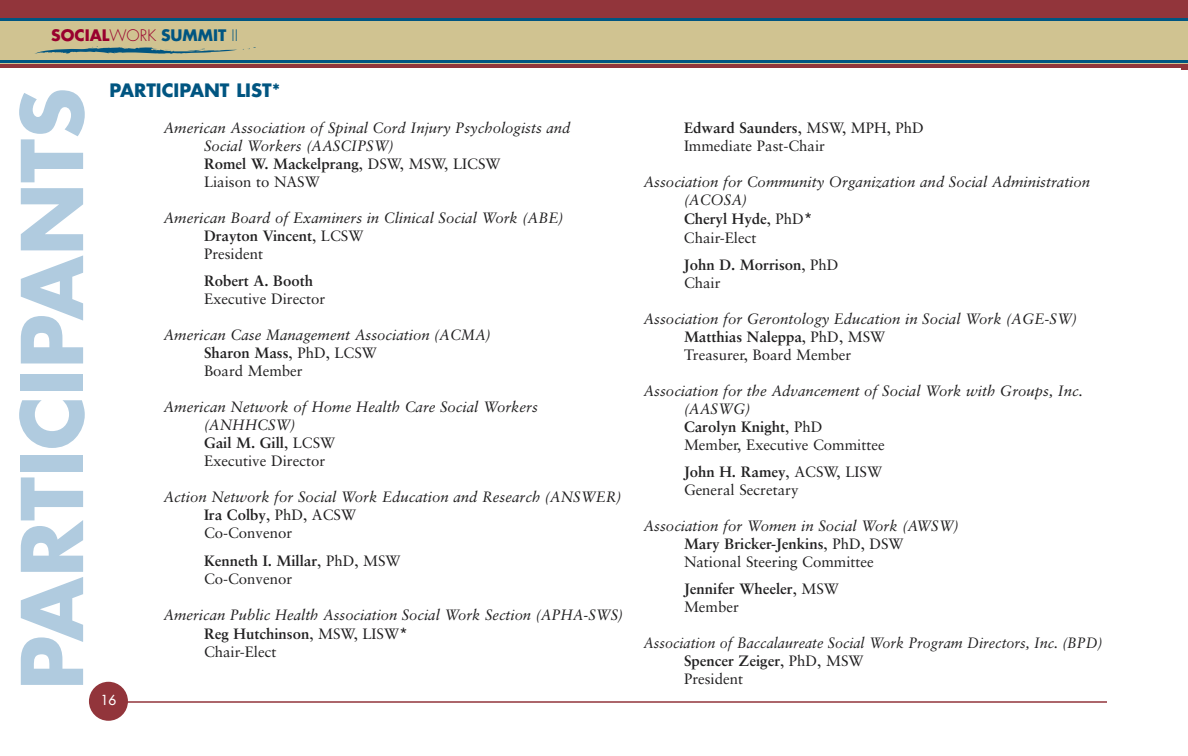
<style>
.page{position:relative;width:1188px;height:756px;background:#fff}
.page>*{position:absolute;margin:0;border:0;box-sizing:border-box;transform-origin:0 0}
.t1{font:700 82.65px "Futura";color:#b0cbdf}
.t2{font:700 18px "Futura";color:#005581}
.t3{font:700 15.45px "Futura";color:#99002e}
.t4{font:italic 15px/18px "Sabon";color:#201f20}
.t5{font:15px/18px "Sabon";color:#201f20}
.t6{font:italic 15px/18px "Sabon";color:#201f20;scale:.96 1}
.t7{font:700 15px/18px "Sabon";color:#201f20}
.t8{font:13.5px "Futura";color:#fff}
.s1{font-weight:300}
.s2{color:#005581}
.s3{font-weight:300;color:#005581}
.s4{font-weight:700;font-style:normal}
.s5{font-style:normal}
.s6{font-weight:700}
.s7{font-family:"Futura";font-style:normal}
.s8{font-weight:400}
</style>
<div class="page">
<div style="left:1181px;top:0;width:7px;height:69px;background:#92353b"></div>
<hr style="left:108px;top:701px;width:999px;height:2px;background:#92353b">
<div style="left:89px;top:682px;width:39px;height:39px;background:#92353b;border-radius:50%"></div>
<div style="left:0;top:0;width:1188px;height:68px;background:#92353b"></div>
<div style="left:0;top:18px;width:1188px;height:45px;background:#d0c391"></div>
<svg style="left:35px;top:46px;width:221px;height:8px"></svg>
<hr style="left:0;top:18px;width:1188px;height:3px;background:#005581">
<hr style="left:0;top:61px;width:1188px;height:2px;background:#005581">
<p class="t3" style="left:51px;top:28px;width:188px">SOCIAL<span class="s1">WORK</span> <span class="s2">SUMMIT</span> <span class="s3">II</span></p>
<h1 class="t1" style="left:15px;top:690px;width:604px;rotate:-90deg">PARTICIPANTS</h1>
<p class="t2" style="left:110px;top:82px;width:172px">PARTICIPANT LIST*</p>
<p class="t8" style="left:101px;top:693px;width:17px">16</p>
<p class="t4" style="left:204px;top:120px;width:368px;text-indent:-40px">American Association of Spinal Cord Injury Psychologists and Social Workers (AASCIPSW)<br><span class="s4">Romel W. Mackelprang</span><span class="s5">, DSW, MSW, LICSW<br>Liaison to NASW</span></p>
<p class="t4" style="left:204px;top:210px;width:361px;text-indent:-40px">American Board of Examiners in Clinical Social Work (ABE)<br><span class="s4">Drayton Vincent</span><span class="s5">, LCSW<br>President</span></p>
<p class="t7" style="left:204px;top:273px;width:111px">Robert A. Booth</p>
<p class="t5" style="left:204px;top:291px;width:123px">Executive Director</p>
<p class="t4" style="left:204px;top:327px;width:288px;text-indent:-40px">American Case Management Association (ACMA)<br><span class="s4">Sharon Mass</span><span class="s5">, PhD, LCSW<br>Board Member</span></p>
<p class="t4" style="left:204px;top:399px;width:335px;text-indent:-41px">American Network of Home Health Care Social Workers (ANHHCSW)<br><span class="s4">Gail M. Gill</span><span class="s5">, LCSW<br>Executive Director</span></p>
<p class="t4" style="left:204px;top:489px;width:419px;text-indent:-41px">Action Network for Social Work Education and Research (ANSWER)<br><span class="s4">Ira Colby</span><span class="s5">, PhD, ACSW<br>Co-Convenor</span></p>
<p class="t5" style="left:204px;top:553px;width:198px"><span class="s6">Kenneth I. Millar</span>, PhD, MSW<br>Co-Convenor</p>
<p class="t4" style="left:204px;top:606px;width:421px;line-height:18.9px;text-indent:-40px">American Public Health Association Social Work Section (APHA-SWS)<br><span class="s4">Reg Hutchinson</span><span class="s5">, MSW, LISW</span><span class="s7">*<br></span><span class="s5">Chair-Elect</span></p>
<p class="t5" style="left:684px;top:120px;width:241px"><span class="s6">Edward Saunders</span>, MSW, MPH, PhD<br>Immediate Past-Chair</p>
<p class="t4" style="left:684px;top:174px;width:408px;line-height:18.6px;text-indent:-40px">Association for Community Organization and Social Administration (ACOSA)<br><span class="s4">Cheryl Hyde</span><span class="s5">, PhD</span><span class="s7">*<br></span><span class="s5">Chair-Elect</span></p>
<p class="t7" style="left:684px;top:257px;width:156px">John D. Morrison<span class="s8">, PhD<br>Chair</span></p>
<p class="t4" style="left:684px;top:311px;width:395px;text-indent:-40px">Association for Gerontology Education in Social Work (AGE-SW)<br><span class="s4">Matthias Naleppa</span><span class="s5">, PhD, MSW<br>Treasurer, Board Member</span></p>
<p class="t4" style="left:684px;top:383px;width:400px;text-indent:-40px">Association for the Advancement of Social Work with Groups, Inc. (AASWG)<br><span class="s4">Carolyn Knight</span><span class="s5">, PhD<br>Member, Executive Committee</span></p>
<p class="t5" style="left:684px;top:464px;width:200px"><span class="s6">John H. Ramey</span>, ACSW, LISW<br>General Secretary</p>
<p class="t4" style="left:684px;top:518px;width:276px;text-indent:-40px">Association for Women in Social Work (AWSW)<br><span class="s4">Mary Bricker-Jenkins</span><span class="s5">, PhD, DSW<br>National Steering Committee</span></p>
<p class="t7" style="left:684px;top:581px;width:156px">Jennifer Wheeler<span class="s8">, MSW<br>Member</span></p>
<p class="t6" style="left:684px;top:635px;width:437px;text-indent:-40px">Association of Baccalaureate Social Work Program Directors, Inc. (BPD)<br><span class="s4">Spencer Zeiger</span><span class="s5">, PhD, MSW<br>President</span></p>
</div>
